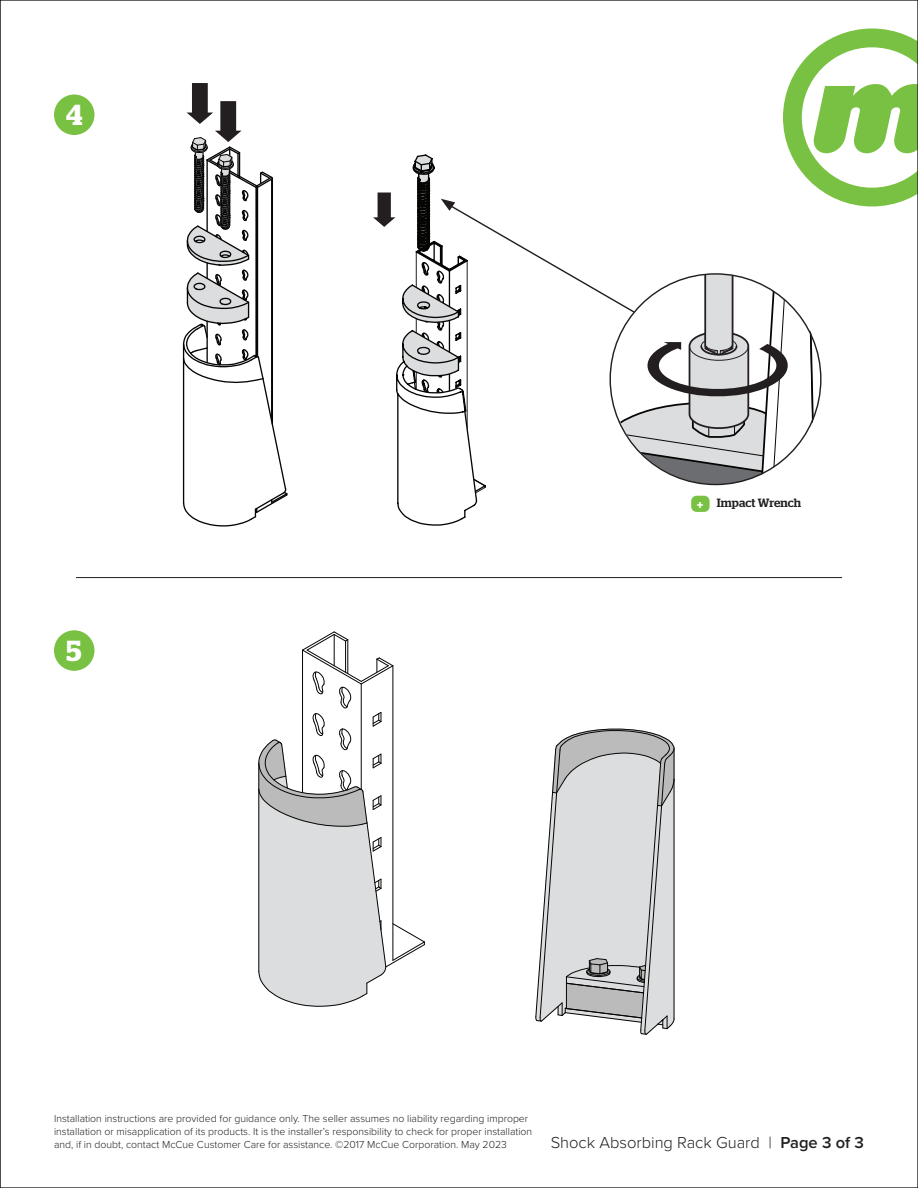
<style>
.page{position:relative;width:918px;height:1188px;background:#fff}
.page>*{position:absolute;margin:0;border:0;box-sizing:border-box;transform-origin:0 0}
.t1{font:600 28.95px "Stag";color:#fff}
.t2{font:300 16.5px "Proxima Nova";color:#231f20}
.t3{font:500 12px "Stag";letter-spacing:.005em;color:#231f20}
.t4{font:600 11.7px "Stag";color:#fff}
.in_the_box{font:300 10.5px/12.6px "Proxima Nova";color:#231f20}
.s1{font-weight:600}
</style>
<div class="page">
<svg style="left:182px;top:83px;width:106px;height:444px"></svg>
<svg style="left:373px;top:29px;width:543px;height:497px"></svg>
<div style="left:54px;top:94px;width:41px;height:41px;background:#79c142;border-radius:50%"></div>
<hr style="left:76px;top:577px;width:766px;height:1px;background:#231f20">
<div style="left:54px;top:630px;width:41px;height:41px;background:#79c142;border-radius:50%"></div>
<svg style="left:258px;top:631px;width:167px;height:376px"></svg>
<svg style="left:535px;top:728px;width:140px;height:307px"></svg>
<div style="left:691px;top:496px;width:19px;height:16px;background:#79c142;border-radius:5px"></div>
<p class="t1" style="left:66px;top:98px;width:18px">4</p>
<p class="t1" style="left:67px;top:633px;width:17px">5</p>
<p class="t4" style="left:697px;top:498px;width:7px">+</p>
<p class="t3" style="left:717px;top:496px;width:86px">Impact Wrench</p>
<p class="in_the_box" style="left:54px;top:1112px;width:480px">Installation instructions are provided for guidance only. The seller assumes no liability regarding improper installation or misapplication of its products. It is the installer’s responsibility to check for proper installation and, if in doubt, contact McCue Customer Care for assistance. ©2017 McCue Corporation. May 2023</p>
<h2 class="t2" style="left:551px;top:1130px;width:315px">Shock Absorbing Rack Guard | <span class="s1">Page 3 of 3</span></h2>
</div>
